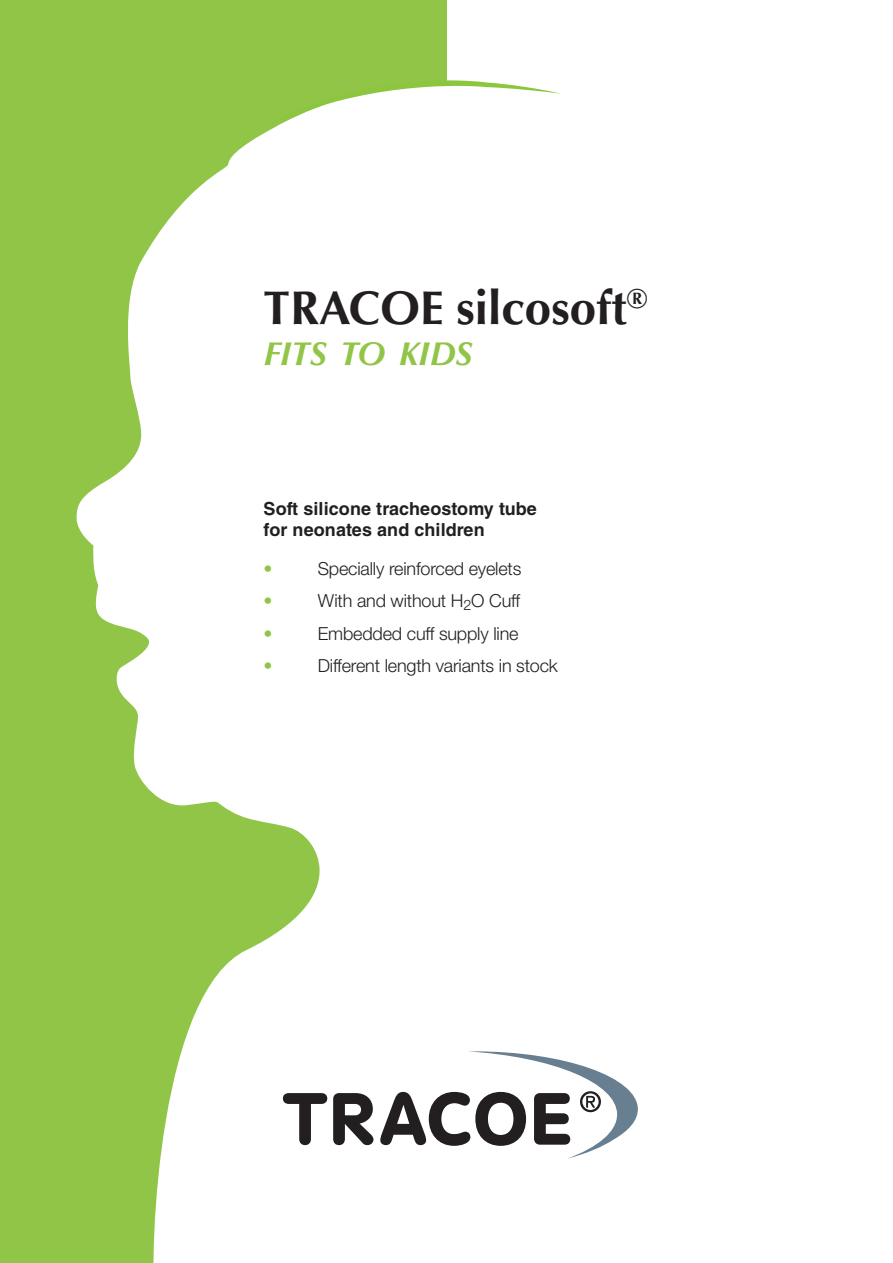
<style>
.page{position:relative;width:893px;height:1263px;background:#fff}
.page>*{position:absolute;margin:0;border:0;box-sizing:border-box;transform-origin:0 0}
.t1{font:700 47.4px "Optima LT Std";color:#231f20}
.t2{font:italic 700 33.15px "Optima LT Std";color:#91c548}
.t3{font:300 18px "Helvetica Neue LT Pro";letter-spacing:-.01em;color:#231f20}
.t4{font:700 18px/21.6px "Helvetica LT Std";letter-spacing:.005em;color:#231f20}
.t5{font:300 18px "Helvetica Neue LT Pro";color:#91c548}
</style>
<div class="page">
<div style="left:0;top:0;width:446px;height:1263px;background:#91c548"></div>
<svg style="left:76px;top:129px;width:370px;height:1134px;fill:#fff"></svg>
<div style="left:254px;top:1050px;width:363px;height:128px;background:#fff;border-radius:50%"></div>
<svg style="left:283px;top:1093px;width:44px;height:52px"></svg>
<svg style="left:333px;top:1093px;width:40px;height:52px"></svg>
<svg style="left:380px;top:1051px;width:258px;height:108px"></svg>
<svg style="left:277px;top:67px;width:170px;height:147px;background:#f0f7e6"></svg>
<svg style="left:272px;top:80px;width:289px;height:49px"></svg>
<h1 class="t1" style="left:264px;top:280px;width:385px">TRACOE silcosoft<sup>®</sup></h1>
<h2 class="t2" style="left:264px;top:334px;width:211px">FITS TO KIDS</h2>
<p class="t4" style="left:264px;top:497px;width:275px">Soft silicone tracheostomy tube for neonates and children</p>
<p class="t5" style="left:264px;top:557px;width:10px">•</p>
<p class="t3" style="left:318px;top:557px;width:205px">Specially reinforced eyelets</p>
<p class="t5" style="left:264px;top:590px;width:10px">•</p>
<p class="t3" style="left:318px;top:590px;width:204px">With and without H<sub>2</sub>O Cuff</p>
<p class="t5" style="left:264px;top:622px;width:10px">•</p>
<p class="t3" style="left:318px;top:622px;width:202px">Embedded cuff supply line</p>
<p class="t5" style="left:264px;top:655px;width:10px">•</p>
<p class="t3" style="left:318px;top:655px;width:242px">Different length variants in stock</p>
</div>
